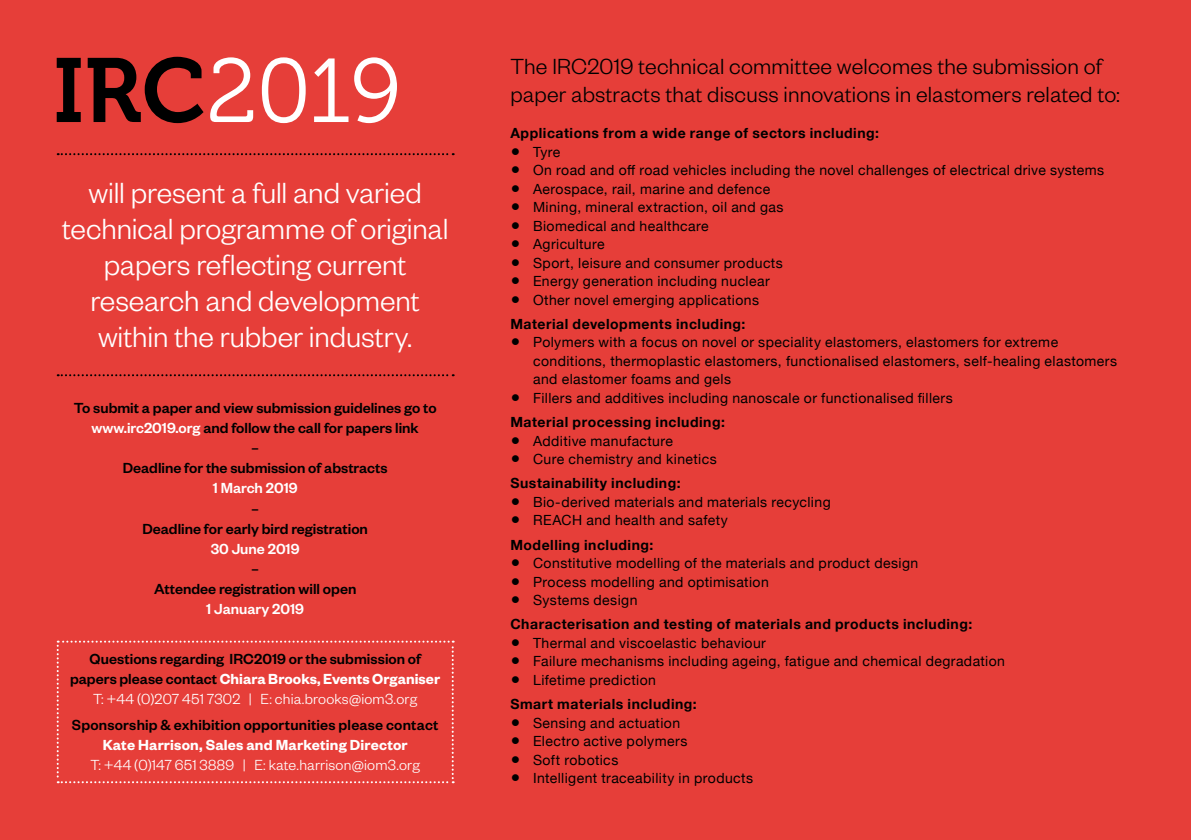
<style>
.page{position:relative;width:1191px;height:840px;background:#fff}
.page>*{position:absolute;margin:0;border:0;box-sizing:border-box;transform-origin:0 0}
.t1{font:300 32px/36px "Founders Grotesk";letter-spacing:-.005em;color:#fff;text-align:center}
.t2{font:300 24px/28px "Founders Grotesk";letter-spacing:.005em;color:#000}
.t3{font:500 16px/20px "Founders Grotesk";color:#000;text-align:center}
.t4{font:300 16px "Founders Grotesk";letter-spacing:.015em;color:#fff}
.t5{font:600 16px "Founders Grotesk";letter-spacing:.01em;color:#fff}
.t6{font:500 16px "Founders Grotesk";color:#fff}
.t7{font:14px/24.2px "Helvetica Neue";letter-spacing:.03em;color:#000}
.t8{font:700 14px/24.2px "Helvetica Neue";letter-spacing:.035em;color:#000}
.s1{color:#fff}
.s2{font-weight:600;color:#fff}
.s3{font-weight:300;color:#fff}
.s4{font-size:16px}
.s5{font-weight:700}
.s6{font-weight:400;font-size:16px}
.s7{font-weight:400}
</style>
<div class="page">
<div style="left:0;top:0;width:1191px;height:839px;background:#e63e39"></div>
<svg style="left:57px;top:640px;width:397px;height:142px"></svg>
<svg style="left:210px;top:57px;width:187px;height:66px"></svg>
<svg style="left:57px;top:57px;width:146px;height:66px"></svg>
<svg style="left:58px;top:153px;width:396px;height:2px"></svg>
<svg style="left:58px;top:374px;width:396px;height:2px"></svg>
<h1 class="t1" style="left:62px;top:173px;width:388px">will present a full and varied technical programme of original papers reflecting current research and development within the rubber industry.</h1>
<p class="t3" style="left:74px;top:397px;width:364px">To submit a paper and view submission guidelines go to <span class="s1">www.irc2019.org</span> and follow the call for papers link<br>–<br>Deadline for the submission of abstracts</p>
<p class="t6" style="left:213px;top:478px;width:86px">1 March 2019</p>
<p class="t3" style="left:142px;top:497px;width:227px">–<br>Deadline for early bird registration</p>
<p class="t6" style="left:211px;top:538px;width:90px">30 June 2019</p>
<p class="t3" style="left:154px;top:557px;width:204px">–<br>Attendee registration will open</p>
<p class="t6" style="left:206px;top:598px;width:99px">1 January 2019</p>
<p class="t3" style="left:70px;top:647px;width:372px">Questions regarding IRC2019 or the submission of papers please contact <span class="s2">Chiara Brooks, Events Organiser<br></span><span class="s3">T: +44 (0)207 451 7302 | E: chia.brooks@iom3.org</span></p>
<p class="t3" style="left:72px;top:713px;width:368px">Sponsorship &amp; exhibition opportunities please contact</p>
<p class="t5" style="left:103px;top:734px;width:306px">Kate Harrison, Sales and Marketing Director</p>
<p class="t4" style="left:90px;top:754px;width:331px">T: +44 (0)147 651 3889 | E: kate.harrison@iom3.org</p>
<h2 class="t2" style="left:510px;top:51px;width:611px">The IRC2019 technical committee welcomes the submission of paper abstracts that discuss innovations in elastomers related to:</h2>
<p class="t8" style="left:510px;top:121px;width:370px">Applications from a wide range of sectors including:</p>
<p class="t7" style="left:510px;top:140px;width:52px"><span class="s4">●</span> Tyre</p>
<p class="t7" style="left:510px;top:159px;width:595px"><span class="s4">●</span> On road and off road vehicles including the novel challenges of electrical drive systems</p>
<p class="t7" style="left:510px;top:177px;width:261px"><span class="s4">●</span> Aerospace, rail, marine and defence</p>
<p class="t7" style="left:510px;top:196px;width:274px"><span class="s4">●</span> Mining, mineral extraction, oil and gas</p>
<p class="t7" style="left:510px;top:214px;width:200px"><span class="s4">●</span> Biomedical and healthcare</p>
<p class="t7" style="left:510px;top:233px;width:96px"><span class="s4">●</span> Agriculture</p>
<p class="t7" style="left:510px;top:251px;width:274px"><span class="s4">●</span> Sport, leisure and consumer products</p>
<p class="t7" style="left:510px;top:270px;width:261px"><span class="s4">●</span> Energy generation including nuclear</p>
<p class="t7" style="left:510px;top:288px;width:250px"><span class="s4">●</span> Other novel emerging applications<br><span class="s5">Material developments including:</span></p>
<p class="t7" style="left:533px;top:334px;width:585px;line-height:18.4px;text-indent:-23px"><span class="s4">●</span> Polymers with a focus on novel or speciality elastomers, elastomers for extreme conditions, thermoplastic elastomers, functionalised elastomers, self-healing elastomers and elastomer foams and gels</p>
<p class="t7" style="left:510px;top:386px;width:444px"><span class="s4">●</span> Fillers and additives including nanoscale or functionalised fillers<br><span class="s5">Material processing including:</span></p>
<p class="t7" style="left:510px;top:429px;width:164px"><span class="s4">●</span> Additive manufacture</p>
<p class="t7" style="left:510px;top:447px;width:208px"><span class="s4">●</span> Cure chemistry and kinetics<br><span class="s5">Sustainability including:</span></p>
<p class="t7" style="left:510px;top:490px;width:322px"><span class="s4">●</span> Bio-derived materials and materials recycling</p>
<p class="t7" style="left:510px;top:509px;width:219px"><span class="s4">●</span> REACH and health and safety<br><span class="s5">Modelling including:</span></p>
<p class="t7" style="left:510px;top:551px;width:409px"><span class="s4">●</span> Constitutive modelling of the materials and product design</p>
<p class="t7" style="left:510px;top:570px;width:260px"><span class="s4">●</span> Process modelling and optimisation</p>
<p class="t8" style="left:510px;top:588px;width:463px"><span class="s6">●</span> <span class="s7">Systems design<br></span>Characterisation and testing of materials and products including:</p>
<p class="t7" style="left:510px;top:631px;width:257px"><span class="s4">●</span> Thermal and viscoelastic behaviour</p>
<p class="t7" style="left:510px;top:649px;width:496px"><span class="s4">●</span> Failure mechanisms including ageing, fatigue and chemical degradation</p>
<p class="t8" style="left:510px;top:667px;width:188px"><span class="s6">●</span> <span class="s7">Lifetime prediction<br></span>Smart materials including:</p>
<p class="t7" style="left:510px;top:711px;width:171px"><span class="s4">●</span> Sensing and actuation</p>
<p class="t7" style="left:510px;top:729px;width:178px"><span class="s4">●</span> Electro active polymers</p>
<p class="t7" style="left:510px;top:748px;width:109px"><span class="s4">●</span> Soft robotics</p>
<p class="t7" style="left:510px;top:766px;width:244px"><span class="s4">●</span> Intelligent traceability in products</p>
</div>
